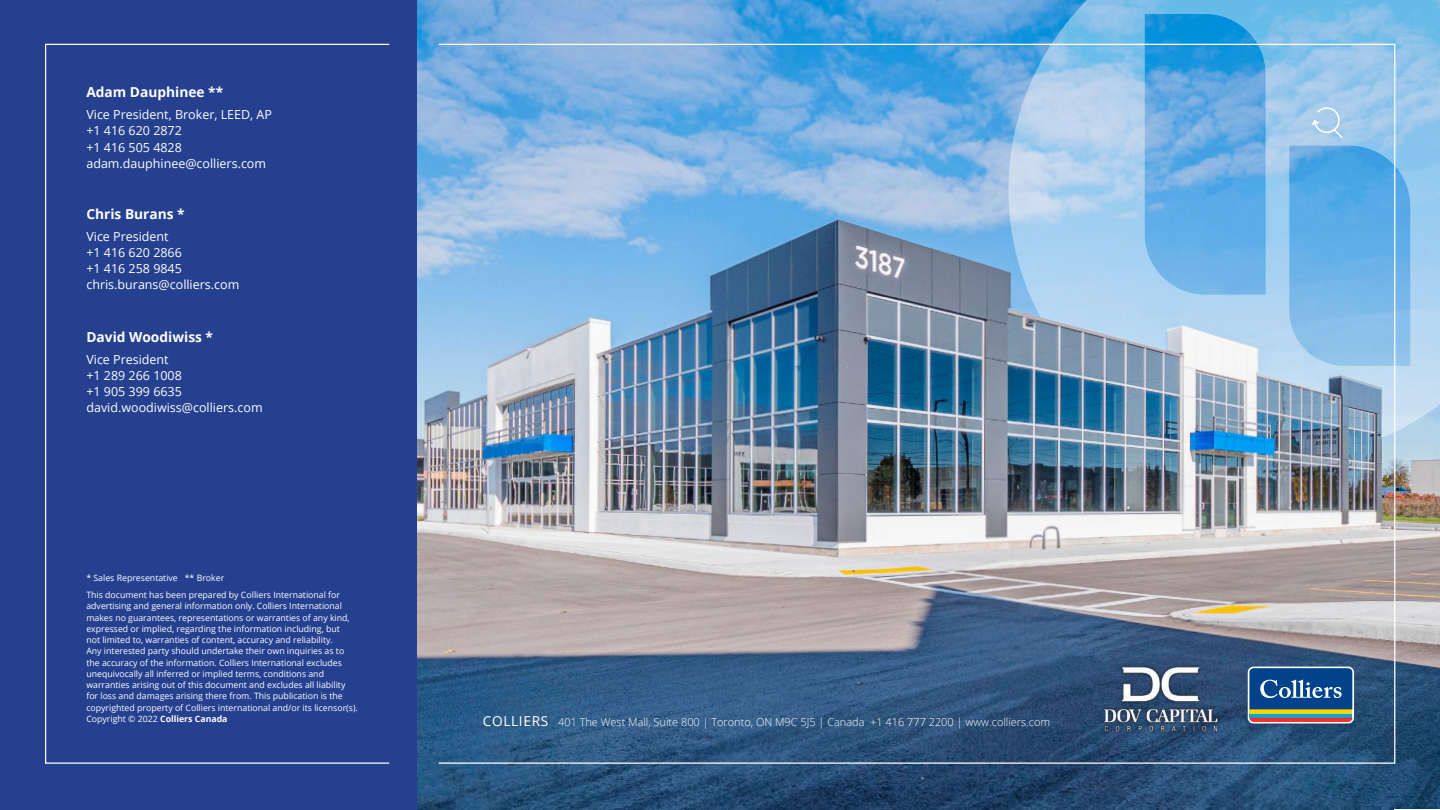
<style>
.page{position:relative;width:1440px;height:810px;background:#fff}
.page>*{position:absolute;margin:0;border:0;box-sizing:border-box;transform-origin:0 0}
.t1{font:700 13.75px "Open Sans";color:#fff}
.t2{font:12.5px/16.2px "Open Sans";color:#fff}
.t3{font:300 11px "Open Sans";color:#fff}
.t4{font:8.75px/11.2px "Open Sans";color:#fff}
.s1{font-weight:700}
.s2{font-weight:400;font-size:13.75px}
</style>
<div class="page">
<img style="left:416px;top:0;width:1024px;height:810px">
<svg style="left:1248px;top:667px;width:106px;height:57px"></svg>
<svg style="left:1249px;top:714px;width:103px;height:4px"></svg>
<div style="left:1249px;top:709px;width:103px;height:5px;background:#ffd500"></div>
<svg style="left:1249px;top:718px;width:103px;height:4px"></svg>
<svg style="left:1249px;top:668px;width:103px;height:41px"></svg>
<img style="left:1084px;top:638px;width:143px;height:117px">
<div style="left:0;top:0;width:416px;height:810px;background:#24408f"></div>
<img style="left:938px;top:0;width:502px;height:488px">
<svg style="left:1310px;top:107px;width:34px;height:33px"></svg>
<h1 class="t1" style="left:86px;top:82px;width:138px">Adam Dauphinee **</h1>
<h2 class="t2" style="left:86px;top:106px;width:187px">Vice President, Broker, LEED, AP +1 416 620 2872<br>+1 416 505 4828 adam.dauphinee@colliers.com</h2>
<h1 class="t1" style="left:86px;top:204px;width:100px">Chris Burans *</h1>
<h2 class="t2" style="left:86px;top:228px;width:154px">Vice President<br>+1 416 620 2866<br>+1 416 258 9845 chris.burans@colliers.com</h2>
<h1 class="t1" style="left:86px;top:327px;width:128px">David Woodiwiss *</h1>
<h2 class="t2" style="left:86px;top:351px;width:178px">Vice President<br>+1 289 266 1008<br>+1 905 399 6635 david.woodiwiss@colliers.com</h2>
<p class="t4" style="left:86px;top:569px;width:255px;line-height:16.9px">* Sales Representative ** Broker<br>This document has been prepared by Colliers International for</p>
<p class="t4" style="left:86px;top:600px;width:273px">advertising and general information only. Colliers International makes no guarantees, representations or warranties of any kind, expressed or implied, regarding the information including, but<br>not limited to, warranties of content, accuracy and reliability.<br>Any interested party should undertake their own inquiries as to the accuracy of the information. Colliers International excludes unequivocally all inferred or implied terms, conditions and warranties arising out of this document and excludes all liability for loss and damages arising there from. This publication is the copyrighted property of Colliers international and/or its licensor(s).<br>Copyright © 2022 <span class="s1">Colliers Canada</span></p>
<p class="t3" style="left:483px;top:715px;width:569px"><span class="s2">COLLIERS</span> 401 The West Mall, Suite 800 | Toronto, ON M9C 5J5 | Canada +1 416 777 2200 | www.colliers.com</p>
</div>
